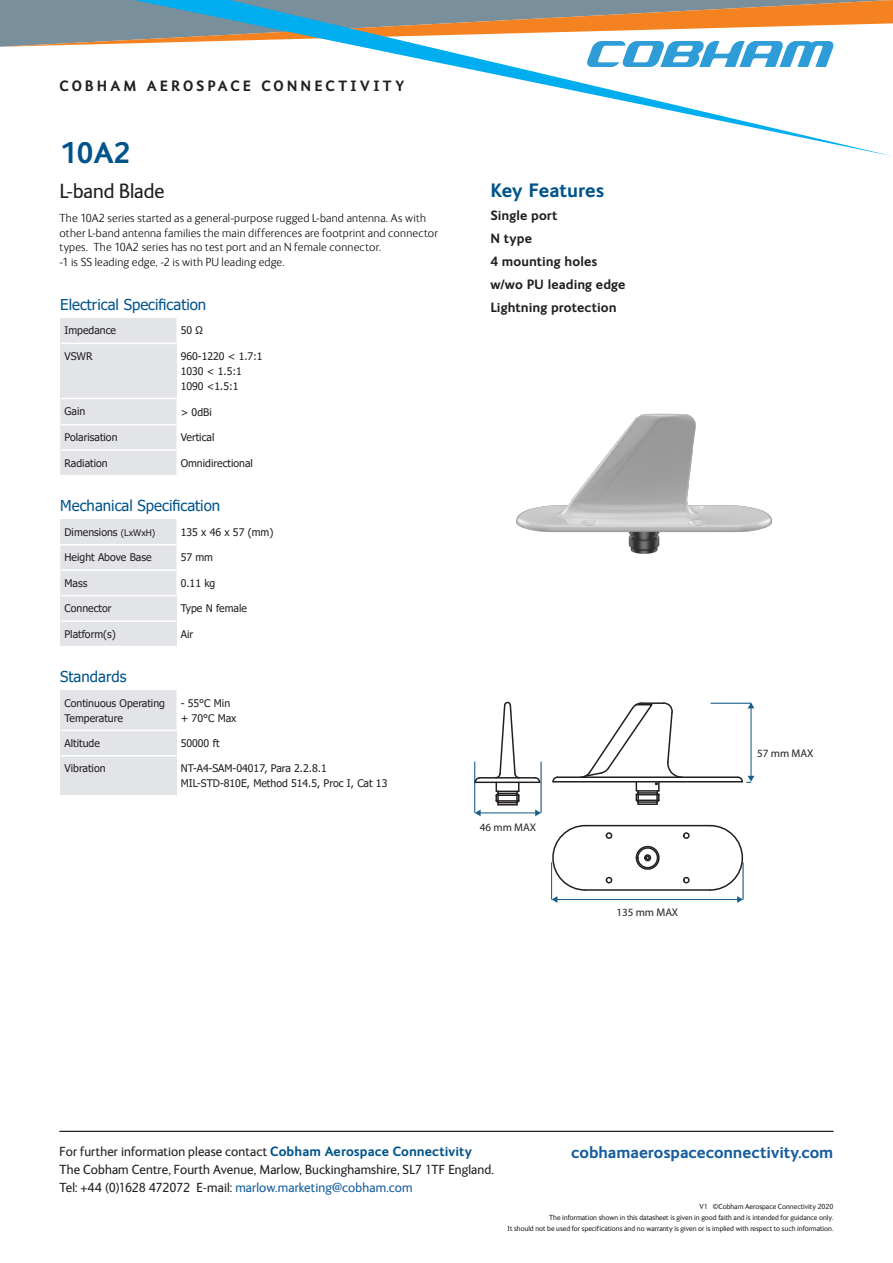
<style>
.page{position:relative;width:893px;height:1263px;background:#fff}
.page>*{position:absolute;margin:0;border:0;box-sizing:border-box;transform-origin:0 0}
.t1{font:700 30px "FS Ingrid";color:#00548b}
.t2{font:21px "FS Ingrid";letter-spacing:-.005em;color:#231f20}
.Cobham_Datasheet_Tit{font:700 19.5px "FS Ingrid";color:#00548b}
.Cobham_URL{font:700 16.5px "FS Ingrid";color:#175d9e}
.Spec_entry{font:15px "Tahoma";color:#00548b}
.t3{font:700 15px "FS Ingrid";letter-spacing:.195em;color:#231f20}
.Cobham_Datasheet_Bod{font:13.5px/18px "FS Ingrid";letter-spacing:.01em;color:#231f20}
.Spec_title{font:700 13.5px "FS Ingrid";letter-spacing:.005em;color:#231f20}
.Cobham_Datasheet_Bod-2{font:300 12px/14.4px "FS Ingrid";letter-spacing:.015em;color:#0e0b11}
.t4{font:11.1px "Myriad Pro";color:#231f20}
.Spec_entry-2{font:10.5px/15px "Tahoma";color:#231f20}
.Disclaimer{font:7.5px/11.2px "FS Ingrid";color:#231f20;text-align:right}
.s1{font-size:9px}
.s2{font-weight:700;color:#00548b}
.s3{color:#175d9e}
</style>
<div class="page">
<svg style="left:460px;top:67px;width:431px;height:89px"></svg>
<hr style="left:60px;top:1131px;width:773px;height:1px;background:#231f20">
<svg style="left:0;top:0;width:893px;height:67px"></svg>
<div style="left:60px;top:318px;width:117px;height:157px;background:#e2e4e7"></div>
<hr style="left:61px;top:343px;width:115px;height:1px;background:#fff">
<hr style="left:176px;top:343px;width:268px;height:1px;background:#fff">
<hr style="left:61px;top:398px;width:115px;height:1px;background:#fff">
<hr style="left:176px;top:398px;width:268px;height:1px;background:#fff">
<hr style="left:61px;top:424px;width:115px;height:1px;background:#fff">
<hr style="left:176px;top:424px;width:268px;height:1px;background:#fff">
<hr style="left:61px;top:449px;width:115px;height:2px;background:#fff">
<hr style="left:176px;top:449px;width:268px;height:2px;background:#fff">
<div style="left:60px;top:519px;width:117px;height:128px;background:#e2e4e7"></div>
<div style="left:60px;top:596px;width:116px;height:25px;background:#e2e4e7"></div>
<div style="left:60px;top:621px;width:116px;height:26px;background:#e2e4e7"></div>
<hr style="left:60px;top:544px;width:116px;height:1px;background:#fff">
<hr style="left:176px;top:544px;width:268px;height:1px;background:#fff">
<hr style="left:61px;top:569px;width:115px;height:2px;background:#fff">
<hr style="left:176px;top:569px;width:268px;height:2px;background:#fff">
<hr style="left:61px;top:595px;width:115px;height:1px;background:#fff">
<hr style="left:176px;top:595px;width:268px;height:1px;background:#fff">
<hr style="left:61px;top:620px;width:115px;height:2px;background:#fff">
<hr style="left:60px;top:646px;width:116px;height:1px;background:#fff">
<div style="left:60px;top:690px;width:116px;height:40px;background:#e2e4e7"></div>
<div style="left:60px;top:730px;width:116px;height:26px;background:#e2e4e7"></div>
<div style="left:60px;top:756px;width:116px;height:40px;background:#e2e4e7"></div>
<hr style="left:61px;top:730px;width:115px;height:1px;background:#fff">
<hr style="left:61px;top:755px;width:115px;height:1px;background:#fff">
<hr style="left:60px;top:795px;width:116px;height:2px;background:#fff">
<img style="left:516px;top:413px;width:256px;height:141px">
<hr style="left:556px;top:899px;width:182px;height:1px;background:#1b5e8c">
<hr style="left:480px;top:812px;width:56px;height:1px;background:#1b5e8c">
<svg style="left:475px;top:809px;width:6px;height:7px"></svg>
<svg style="left:535px;top:809px;width:6px;height:7px"></svg>
<hr style="left:750px;top:707px;width:1px;height:70px;background:#1b5e8c">
<svg style="left:748px;top:702px;width:6px;height:6px"></svg>
<hr style="left:474px;top:762px;width:1px;height:51px;background:#1b5e8c">
<hr style="left:710px;top:703px;width:41px;height:1px;background:#1b5e8c">
<hr style="left:540px;top:762px;width:2px;height:51px;background:#1b5e8c">
<hr style="left:475px;top:781px;width:33px;height:2px;background:#231f20">
<svg style="left:474px;top:776px;width:7px;height:8px"></svg>
<hr style="left:480px;top:777px;width:55px;height:1px;background:#231f20">
<hr style="left:508px;top:781px;width:32px;height:2px;background:#231f20">
<svg style="left:534px;top:776px;width:7px;height:8px"></svg>
<svg style="left:494px;top:701px;width:27px;height:104px"></svg>
<svg style="left:551px;top:824px;width:36px;height:79px"></svg>
<hr style="left:585px;top:825px;width:125px;height:1px;background:#231f20">
<hr style="left:585px;top:889px;width:125px;height:2px;background:#231f20">
<svg style="left:709px;top:824px;width:35px;height:79px"></svg>
<div style="left:683px;top:832px;width:7px;height:7px;border:2px solid #231f20;border-radius:50%"></div>
<div style="left:683px;top:877px;width:7px;height:6px;border:2px solid #231f20;border-radius:50%"></div>
<div style="left:606px;top:832px;width:6px;height:7px;border:2px solid #231f20;border-radius:50%"></div>
<svg style="left:606px;top:877px;width:6px;height:6px"></svg>
<div style="left:636px;top:846px;width:24px;height:24px;border:2px solid #231f20;border-radius:50%"></div>
<div style="left:644px;top:854px;width:7px;height:7px;border:2px solid #231f20;border-radius:50%"></div>
<svg style="left:645px;top:856px;width:5px;height:4px"></svg>
<div style="left:637px;top:847px;width:21px;height:21px;border:2px solid #231f20;border-radius:50%"></div>
<hr style="left:553px;top:781px;width:189px;height:1px;background:#231f20">
<hr style="left:557px;top:776px;width:181px;height:2px;background:#231f20">
<svg style="left:736px;top:776px;width:18px;height:7px"></svg>
<svg style="left:552px;top:776px;width:7px;height:7px"></svg>
<svg style="left:579px;top:702px;width:104px;height:103px"></svg>
<p class="t3" style="left:60px;top:78px;width:346px">COBHAM AEROSPACE CONNECTIVITY</p>
<h1 class="t1" style="left:60px;top:136px;width:73px">10A2</h1>
<h2 class="t2" style="left:60px;top:180px;width:106px">L-band Blade</h2>
<p class="Cobham_Datasheet_Tit" style="left:490px;top:180px;width:116px">Key Features</p>
<p class="Spec_title" style="left:490px;top:208px;width:69px">Single port</p>
<p class="Spec_title" style="left:490px;top:231px;width:43px">N type</p>
<p class="Spec_title" style="left:490px;top:254px;width:109px">4 mounting holes</p>
<p class="Spec_title" style="left:490px;top:276px;width:137px">w/wo PU leading edge</p>
<p class="Spec_title" style="left:490px;top:299px;width:128px">Lightning protection</p>
<p class="Cobham_Datasheet_Bod-2" style="left:60px;top:212px;width:380px">The 10A2 series started as a general-purpose rugged L-band antenna. As with other L-band antenna families the main differences are footprint and connector types. The 10A2 series has no test port and an N female connector.<br>-1 is SS leading edge, -2 is with PU leading edge.</p>
<p class="Spec_entry" style="left:60px;top:294px;width:148px">Electrical Specification</p>
<p class="Spec_entry-2" style="left:65px;top:323px;width:53px">Impedance</p>
<p class="Spec_entry-2" style="left:181px;top:324px;width:24px">50 Ω</p>
<p class="Spec_entry-2" style="left:65px;top:349px;width:30px">VSWR</p>
<p class="Spec_entry-2" style="left:181px;top:349px;width:83px">960-1220 &lt; 1.7:1<br>1030 &lt; 1.5:1<br>1090 &lt;1.5:1</p>
<p class="Spec_entry-2" style="left:65px;top:404px;width:22px">Gain</p>
<p class="Spec_entry-2" style="left:181px;top:405px;width:33px">&gt; 0dBi</p>
<p class="Spec_entry-2" style="left:65px;top:430px;width:55px">Polarisation</p>
<p class="Spec_entry-2" style="left:181px;top:431px;width:35px">Vertical</p>
<p class="Spec_entry-2" style="left:65px;top:456px;width:45px">Radiation</p>
<p class="Spec_entry-2" style="left:181px;top:456px;width:74px">Omnidirectional</p>
<p class="Spec_entry" style="left:60px;top:495px;width:161px">Mechanical Specification</p>
<p class="Spec_entry-2" style="left:65px;top:525px;width:92px">Dimensions <span class="s1">(LxWxH)</span></p>
<p class="Spec_entry-2" style="left:181px;top:525px;width:94px">135 x 46 x 57 (mm)</p>
<p class="Spec_entry-2" style="left:65px;top:550px;width:89px">Height Above Base</p>
<p class="Spec_entry-2" style="left:181px;top:551px;width:34px">57 mm</p>
<p class="Spec_entry-2" style="left:65px;top:576px;width:24px">Mass</p>
<p class="Spec_entry-2" style="left:181px;top:576px;width:36px">0.11 kg</p>
<p class="Spec_entry-2" style="left:65px;top:601px;width:49px">Connector</p>
<p class="Spec_entry-2" style="left:181px;top:602px;width:68px">Type N female</p>
<p class="Spec_entry-2" style="left:65px;top:627px;width:53px">Platform(s)</p>
<p class="Spec_entry-2" style="left:181px;top:627px;width:14px">Air</p>
<p class="Spec_entry" style="left:60px;top:666px;width:68px">Standards</p>
<p class="Spec_entry-2" style="left:65px;top:696px;width:102px">Continuous Operating<br>Temperature</p>
<p class="Spec_entry-2" style="left:181px;top:696px;width:51px">- 55°C Min</p>
<p class="Spec_entry-2" style="left:181px;top:711px;width:57px">+ 70°C Max</p>
<p class="Spec_entry-2" style="left:65px;top:736px;width:37px">Altitude</p>
<p class="Spec_entry-2" style="left:181px;top:736px;width:40px">50000 ft</p>
<p class="Spec_entry-2" style="left:65px;top:762px;width:43px">Vibration</p>
<p class="Spec_entry-2" style="left:181px;top:762px;width:208px">NT-A4-SAM-04017, Para 2.2.8.1<br>MIL-STD-810E, Method 514.5, Proc I, Cat 13</p>
<p class="t4" style="left:480px;top:820px;width:58px">46 mm MAX</p>
<p class="t4" style="left:616px;top:906px;width:63px">135 mm MAX</p>
<p class="t4" style="left:757px;top:746px;width:58px">57 mm MAX</p>
<p class="Cobham_Datasheet_Bod" style="left:60px;top:1143px;width:436px">For further information please contact <span class="s2">Cobham Aerospace Connectivity<br></span>The Cobham Centre, Fourth Avenue, Marlow, Buckinghamshire, SL7 1TF England.<br>Tel: +44 (0)1628 472072 E-mail: <span class="s3">marlow.marketing@cobham.com</span></p>
<p class="Cobham_URL" style="left:571px;top:1143px;width:264px">cobhamaerospaceconnectivity.com</p>
<p class="Disclaimer" style="left:508px;top:1201px;width:327px">V1 ©Cobham Aerospace Connectivity 2020<br>The information shown in this datasheet is given in good faith and is intended for guidance only.<br>It should not be used for specifications and no warranty is given or is implied with respect to such information.</p>
</div>
